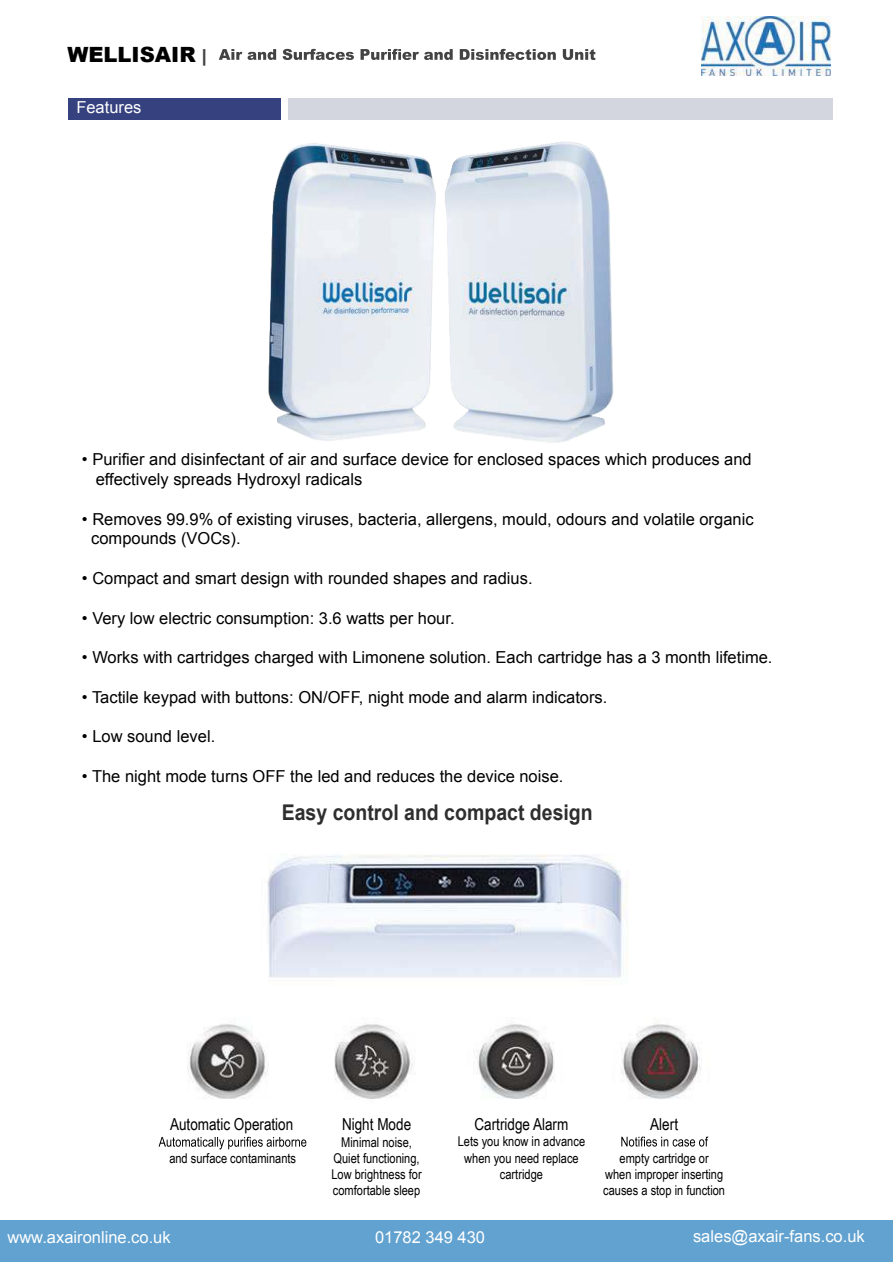
<style>
.page{position:relative;width:893px;height:1263px;background:#fff}
.page>*{position:absolute;margin:0;border:0;box-sizing:border-box;transform-origin:0 0}
.t1{font:700 21.6px "Arial";color:#2e2e2e;scale:.9 1}
.t2{font:900 21px "Arial";color:#000}
.t3{font:16.5px/19.8px "Arial";color:#000}
.t4{font:16.5px "Arial";color:#fff}
.t5{font:16.5px "Arial Narrow";color:#000}
.t6{font:13.5px/16.2px "Arial Narrow";color:#000;text-align:center}
.s1{font-size:18px;color:#434343}
</style>
<div class="page">
<svg style="left:830px;top:36px;width:1px;height:38px"></svg>
<img style="left:158px;top:854px;width:551px;height:296px">
<div style="left:69px;top:98px;width:212px;height:21px;background:#36427f"></div>
<div style="left:288px;top:98px;width:545px;height:21px;background:#d3d6df"></div>
<svg style="left:219px;top:49px;width:376px;height:11px"></svg>
<svg style="left:159px;top:1137px;width:147px;height:12px"></svg>
<svg style="left:621px;top:1136px;width:87px;height:10px"></svg>
<img style="left:701px;top:17px;width:129px;height:59px">
<div style="left:0;top:1220px;width:893px;height:42px;background:#61a2d0"></div>
<img style="left:268px;top:142px;width:346px;height:301px">
<p class="t2" style="left:67px;top:47px;width:141px">WELLISAIR <span class="s1">|</span></p>
<p class="t4" style="left:76px;top:101px;width:67px">Features</p>
<p class="t3" style="left:96px;top:451px;width:657px;text-indent:-14px">ï Purifier and disinfectant of air and surface device for enclosed spaces which produces and effectively spreads Hydroxyl radicals</p>
<p class="t3" style="left:91px;top:510px;width:664px;text-indent:-9px">ï Removes 99.9% of existing viruses, bacteria, allergens, mould, odours and volatile organic compounds (VOCs).</p>
<p class="t3" style="left:82px;top:570px;width:452px">ï Compact and smart design with rounded shapes and radius.</p>
<p class="t3" style="left:82px;top:609px;width:374px">ï Very low electric consumption: 3.6 watts per hour.</p>
<p class="t3" style="left:82px;top:649px;width:692px">ï Works with cartridges charged with Limonene solution. Each cartridge has a 3 month lifetime.</p>
<p class="t3" style="left:82px;top:689px;width:527px">ï Tactile keypad with buttons: ON/OFF, night mode and alarm indicators.</p>
<p class="t3" style="left:82px;top:728px;width:135px">ï Low sound level.</p>
<p class="t3" style="left:82px;top:768px;width:483px">ï The night mode turns OFF the led and reduces the device noise.</p>
<h1 class="t1" style="left:282px;top:804px;width:347px">Easy control and compact design</h1>
<p class="t5" style="left:170px;top:1118px;width:125px">Automatic Operation</p>
<p class="t5" style="left:342px;top:1118px;width:71px">Night Mode</p>
<p class="t5" style="left:474px;top:1118px;width:95px">Cartridge Alarm</p>
<p class="t6" style="left:169px;top:1151px;width:128px">and surface contaminants</p>
<p class="t6" style="left:331px;top:1135px;width:92px">Minimal noise,<br>Quiet functioning,<br>Low brightness for comfortable sleep</p>
<p class="t6" style="left:458px;top:1135px;width:129px">Lets you know in advance when you need replace cartridge</p>
<p class="t5" style="left:650px;top:1118px;width:29px">Alert</p>
<p class="t6" style="left:603px;top:1151px;width:123px">empty cartridge or<br>when improper inserting causes a stop in function</p>
<p class="t4" style="left:8px;top:1231px;width:165px">www.axaironline.co.uk</p>
<p class="t4" style="left:375px;top:1231px;width:112px">01782 349 430</p>
<p class="t4" style="left:693px;top:1230px;width:173px">sales@axair-fans.co.uk</p>
</div>
